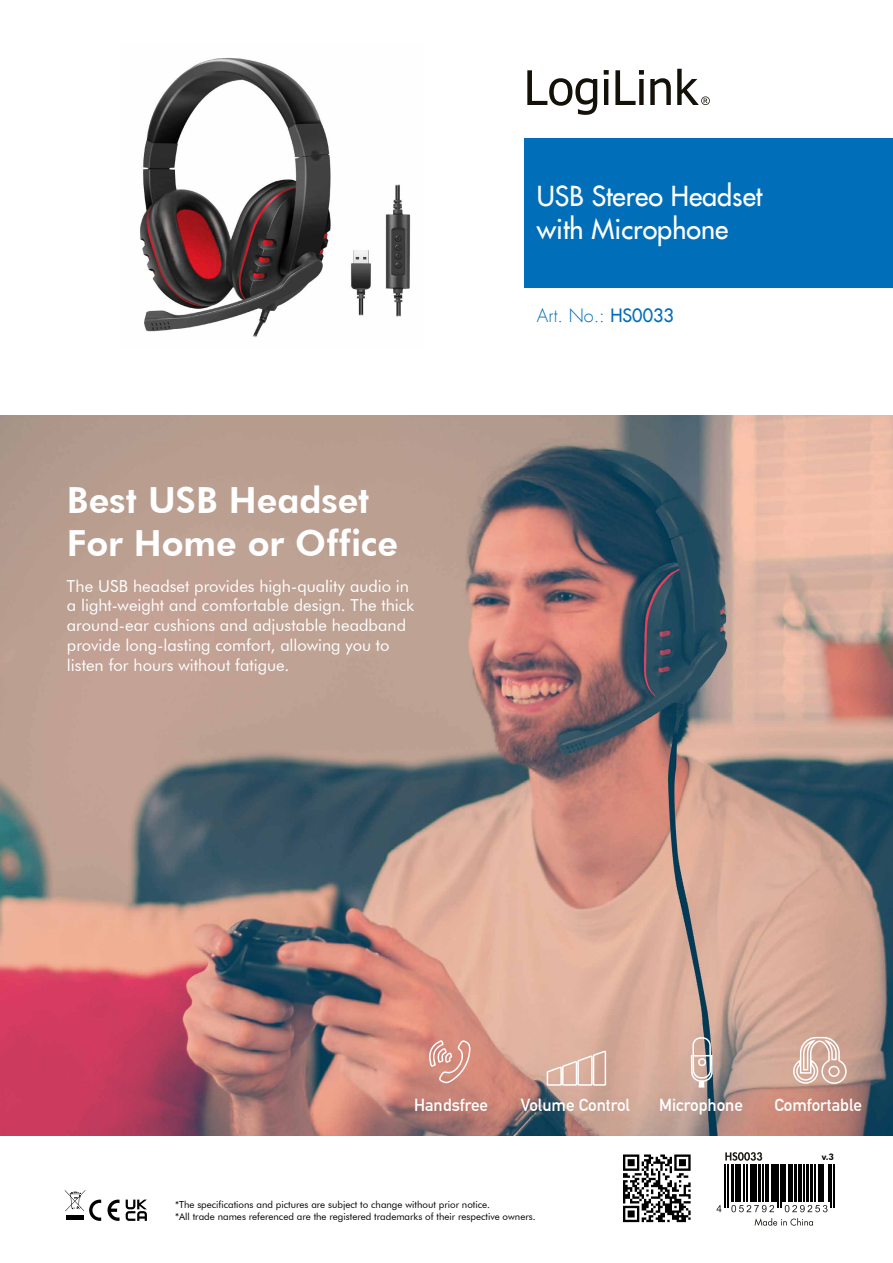
<style>
.page{position:relative;width:893px;height:1263px;background:#fff}
.page>*{position:absolute;margin:0;border:0;box-sizing:border-box;transform-origin:0 0}
.t1{font:800 36px/43.2px "Futura BT";color:#fff}
.t2{font:27px/32.4px "Futura LT";color:#fff}
.t3{font:300 18px "Futura LT";color:#006eb8}
.t4{font:700 17.1px "DIN Alternate";color:#fff}
.t5{font:16.5px/19.8px "Futura BT";color:#fff}
.t6{font:9.75px/11.7px "Futura BT";color:#000}
.t7{font:800 9px "Futura BT";color:#000}
.s1{font-weight:400}
</style>
<div class="page">
<svg style="left:65px;top:1190px;width:36px;height:31px"></svg>
<svg style="left:108px;top:1199px;width:12px;height:22px"></svg>
<svg style="left:126px;top:1199px;width:21px;height:22px"></svg>
<svg style="left:527px;top:69px;width:183px;height:46px"></svg>
<div style="left:524px;top:138px;width:369px;height:150px;background:#006eb8"></div>
<img style="left:0;top:415px;width:893px;height:720px">
<svg style="left:546px;top:1049px;width:61px;height:37px;background:#e0bdae"></svg>
<svg style="left:428px;top:1039px;width:43px;height:45px;background:#da9e92"></svg>
<svg style="left:623px;top:787px;width:224px;height:439px;background:#c0a195"></svg>
<img style="left:140px;top:57px;width:271px;height:281px">
<h2 class="t2" style="left:537px;top:180px;width:227px">USB Stereo Headset with Microphone</h2>
<h1 class="t1" style="left:67px;top:478px;width:333px">Best USB Headset<br>For Home or Office</h1>
<p class="t5" style="left:67px;top:576px;width:349px">The USB headset provides high-quality audio in a light-weight and comfortable design. The thick around-ear cushions and adjustable headband provide long-lasting comfort, allowing you to listen for hours without fatigue.</p>
<p class="t3" style="left:537px;top:305px;width:139px">Art. No.: <span class="s1">HS0033</span></p>
<p class="t4" style="left:414px;top:1092px;width:76px">Handsfree</p>
<p class="t4" style="left:521px;top:1092px;width:111px">Volume Control</p>
<p class="t4" style="left:659px;top:1092px;width:85px">Microphone</p>
<p class="t4" style="left:774px;top:1092px;width:89px">Comfortable</p>
<p class="t7" style="left:822px;top:1151px;width:14px">v.3</p>
<p class="t6" style="left:175px;top:1199px;width:362px">*The specifications and pictures are subject to change without prior notice.<br>*All trade names referenced are the registered trademarks of their respective owners.</p>
</div>
